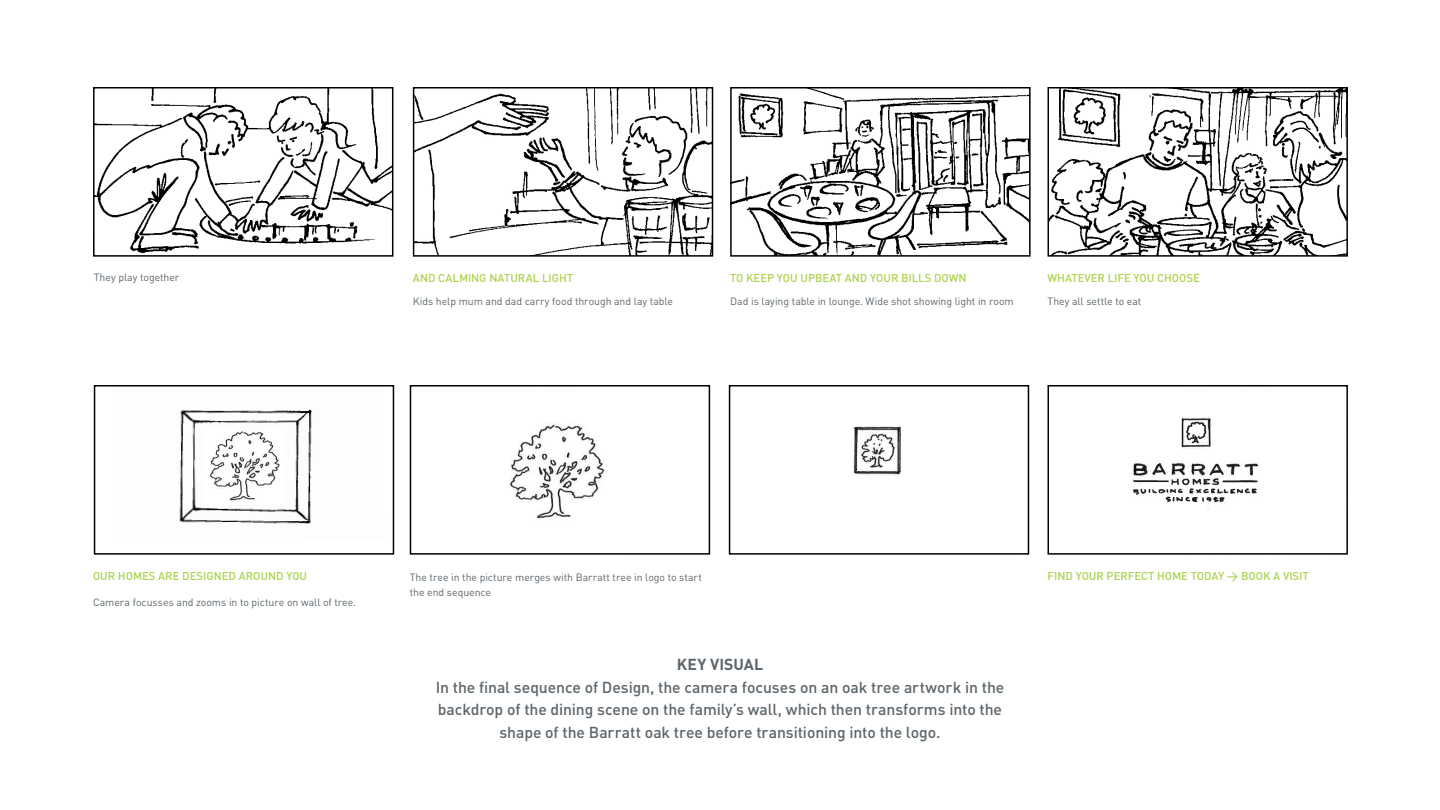
<style>
.page{position:relative;width:1440px;height:810px;background:#fff}
.page>*{position:absolute;margin:0;border:0;box-sizing:border-box;transform-origin:0 0}
.t1{font:500 15.75px/22.5px "DIN";letter-spacing:-.005em;color:#5c656b;text-align:center}
.t2{font:700 15.75px "DIN";letter-spacing:.01em;color:#5c656b}
.t3{font:500 11.25px "DIN";color:#add24f}
.t4{font:10.5px/15px "DIN";letter-spacing:-.005em;color:#5c656b}
</style>
<div class="page">
<img style="left:416px;top:90px;width:294px;height:164px">
<div style="left:413px;top:87px;width:300px;height:170px;border:2px solid #000"></div>
<img style="left:96px;top:90px;width:294px;height:163px">
<div style="left:93px;top:87px;width:300px;height:170px;border:2px solid #000"></div>
<img style="left:733px;top:90px;width:295px;height:164px">
<div style="left:730px;top:87px;width:301px;height:170px;border:2px solid #000"></div>
<img style="left:1051px;top:90px;width:294px;height:164px">
<div style="left:1048px;top:87px;width:300px;height:170px;border:2px solid #000"></div>
<img style="left:179px;top:409px;width:133px;height:115px">
<div style="left:94px;top:385px;width:300px;height:170px;border:2px solid #000"></div>
<img style="left:509px;top:423px;width:96px;height:97px">
<div style="left:410px;top:385px;width:300px;height:170px;border:2px solid #000"></div>
<img style="left:853px;top:426px;width:48px;height:49px">
<div style="left:729px;top:385px;width:300px;height:170px;border:2px solid #000"></div>
<img style="left:1132px;top:417px;width:129px;height:93px">
<div style="left:1048px;top:385px;width:300px;height:170px;border:2px solid #000"></div>
<img style="left:205px;top:429px;width:78px;height:76px">
<p class="t4" style="left:94px;top:270px;width:87px">They play together</p>
<p class="t3" style="left:413px;top:271px;width:162px">AND CALMING NATURAL LIGHT</p>
<p class="t3" style="left:730px;top:271px;width:238px">TO KEEP YOU UPBEAT AND YOUR BILLS DOWN</p>
<p class="t3" style="left:1048px;top:271px;width:154px">WHATEVER LIFE YOU CHOOSE</p>
<p class="t4" style="left:413px;top:294px;width:262px">Kids help mum and dad carry food through and lay table</p>
<p class="t4" style="left:730px;top:294px;width:285px">Dad is laying table in lounge. Wide shot showing light in room</p>
<p class="t4" style="left:1048px;top:294px;width:95px">They all settle to eat</p>
<p class="t3" style="left:93px;top:569px;width:216px">OUR HOMES ARE DESIGNED AROUND YOU</p>
<p class="t3" style="left:1048px;top:569px;width:263px">FIND YOUR PERFECT HOME TODAY &gt; BOOK A VISIT</p>
<p class="t4" style="left:410px;top:570px;width:294px">The tree in the picture merges with Barratt tree in logo to start the end sequence</p>
<p class="t4" style="left:93px;top:594px;width:265px">Camera focusses and zooms in to picture on wall of tree.</p>
<h1 class="t2" style="left:677px;top:654px;width:88px">KEY VISUAL</h1>
<h1 class="t1" style="left:436px;top:675px;width:570px">In the final sequence of Design, the camera focuses on an oak tree artwork in the backdrop of the dining scene on the family’s wall, which then transforms into the shape of the Barratt oak tree before transitioning into the logo.</h1>
</div>
